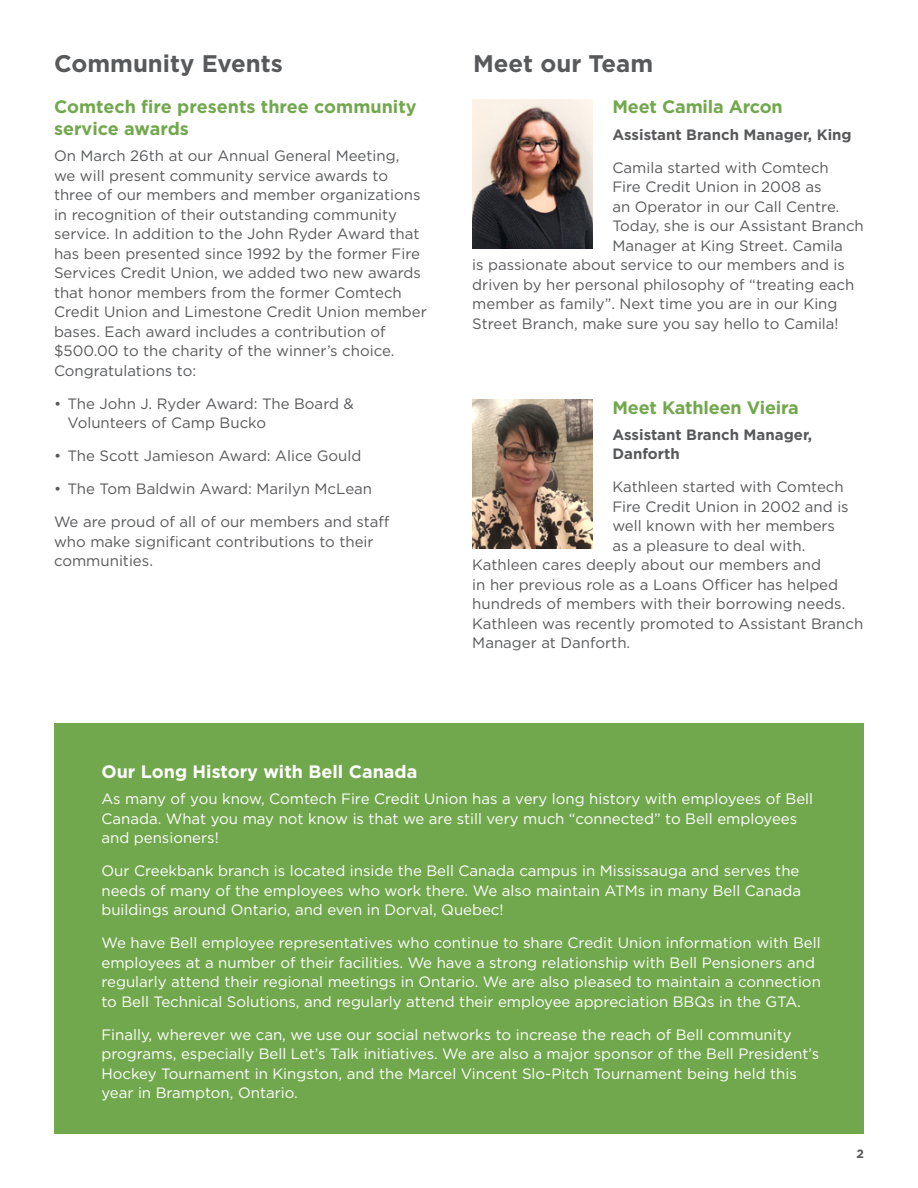
<style>
.page{position:relative;width:918px;height:1188px;background:#fff}
.page>*{position:absolute;margin:0;border:0;box-sizing:border-box;transform-origin:0 0}
.t1{font:700 24px "Gotham";color:#58595b}
.t2{font:700 18px/21.6px "Gotham";letter-spacing:-.01em;color:#72a84d}
.t3{font:700 18px "Gotham";color:#fff}
.t4{font:15px/19.5px "Gotham";color:#58595b}
.t5{font:15px/19.5px "Gotham";color:#fff}
.t6{font:700 15px/19.5px "Gotham";color:#58595b}
.t7{font:700 12px "Gotham";color:#58595b}
</style>
<div class="page">
<img style="left:472px;top:99px;width:120px;height:150px">
<img style="left:472px;top:400px;width:120px;height:149px">
<div style="left:54px;top:724px;width:810px;height:410px;background:#72a84d"></div>
<h1 class="t1" style="left:54px;top:47px;width:230px">Community Events</h1>
<h1 class="t1" style="left:473px;top:47px;width:182px">Meet our Team</h1>
<p class="t2" style="left:54px;top:96px;width:364px">Comtech fire presents three community service awards</p>
<p class="t4" style="left:54px;top:146px;width:374px">On March 26th at our Annual General Meeting,<br>we will present community service awards to three of our members and member organizations in recognition of their outstanding community service. In addition to the John Ryder Award that has been presented since 1992 by the former Fire Services Credit Union, we added two new awards that honor members from the former Comtech Credit Union and Limestone Credit Union member bases. Each award includes a contribution of $500.00 to the charity of the winner’s choice.<br>Congratulations to:</p>
<p class="t4" style="left:68px;top:393px;width:288px;text-indent:-14px">• The John J. Ryder Award: The Board &amp;<br>Volunteers of Camp Bucko</p>
<p class="t4" style="left:54px;top:446px;width:309px">• The Scott Jamieson Award: Alice Gould</p>
<p class="t4" style="left:54px;top:479px;width:320px">• The Tom Baldwin Award: Marilyn McLean</p>
<p class="t4" style="left:54px;top:512px;width:337px">We are proud of all of our members and staff who make significant contributions to their communities.</p>
<p class="t2" style="left:612px;top:96px;width:172px">Meet Camila Arcon</p>
<p class="t6" style="left:612px;top:124px;width:241px">Assistant Branch Manager, King</p>
<p class="t4" style="left:612px;top:157px;width:218px">Camila started with Comtech</p>
<p class="t4" style="left:612px;top:177px;width:211px">Fire Credit Union in 2008 as</p>
<p class="t4" style="left:612px;top:196px;width:229px">an Operator in our Call Centre.</p>
<p class="t4" style="left:612px;top:216px;width:253px">Today, she is our Assistant Branch</p>
<p class="t4" style="left:612px;top:235px;width:232px">Manager at King Street. Camila</p>
<p class="t4" style="left:472px;top:255px;width:374px">is passionate about service to our members and is</p>
<p class="t4" style="left:472px;top:274px;width:384px">driven by her personal philosophy of “treating each</p>
<p class="t4" style="left:472px;top:294px;width:367px">member as family”. Next time you are in our King</p>
<p class="t4" style="left:472px;top:313px;width:368px">Street Branch, make sure you say hello to Camila!</p>
<p class="t2" style="left:612px;top:396px;width:188px">Meet Kathleen Vieira</p>
<p class="t6" style="left:612px;top:425px;width:201px">Assistant Branch Manager,<br>Danforth</p>
<p class="t4" style="left:612px;top:477px;width:233px">Kathleen started with Comtech</p>
<p class="t4" style="left:612px;top:497px;width:238px">Fire Credit Union in 2002 and is</p>
<p class="t4" style="left:612px;top:516px;width:224px">well known with her members</p>
<p class="t4" style="left:612px;top:536px;width:194px">as a pleasure to deal with.</p>
<p class="t4" style="left:472px;top:555px;width:350px">Kathleen cares deeply about our members and</p>
<p class="t4" style="left:472px;top:575px;width:367px">in her previous role as a Loans Officer has helped</p>
<p class="t4" style="left:472px;top:594px;width:375px">hundreds of members with their borrowing needs.</p>
<p class="t4" style="left:472px;top:614px;width:392px">Kathleen was recently promoted to Assistant Branch</p>
<p class="t4" style="left:472px;top:633px;width:159px">Manager at Danforth.</p>
<p class="t3" style="left:101px;top:760px;width:317px">Our Long History with Bell Canada</p>
<p class="t5" style="left:101px;top:789px;width:713px">As many of you know, Comtech Fire Credit Union has a very long history with employees of Bell<br>Canada. What you may not know is that we are still very much “connected” to Bell employees and pensioners!</p>
<p class="t5" style="left:101px;top:861px;width:701px;text-align:justify">Our Creekbank branch is located inside the Bell Canada campus in Mississauga and serves the needs of many of the employees who work there. We also maintain ATMs in many Bell Canada buildings around Ontario, and even in Dorval, Quebec!</p>
<p class="t5" style="left:101px;top:933px;width:721px">We have Bell employee representatives who continue to share Credit Union information with Bell employees at a number of their facilities. We have a strong relationship with Bell Pensioners and regularly attend their regional meetings in Ontario. We are also pleased to maintain a connection to Bell Technical Solutions, and regularly attend their employee appreciation BBQs in the GTA.</p>
<p class="t5" style="left:101px;top:1025px;width:719px">Finally, wherever we can, we use our social networks to increase the reach of Bell community programs, especially Bell Let’s Talk initiatives. We are also a major sponsor of the Bell President’s Hockey Tournament in Kingston, and the Marcel Vincent Slo-Pitch Tournament being held this year in Brampton, Ontario.</p>
<p class="t7" style="left:857px;top:1145px;width:9px">2</p>
</div>
